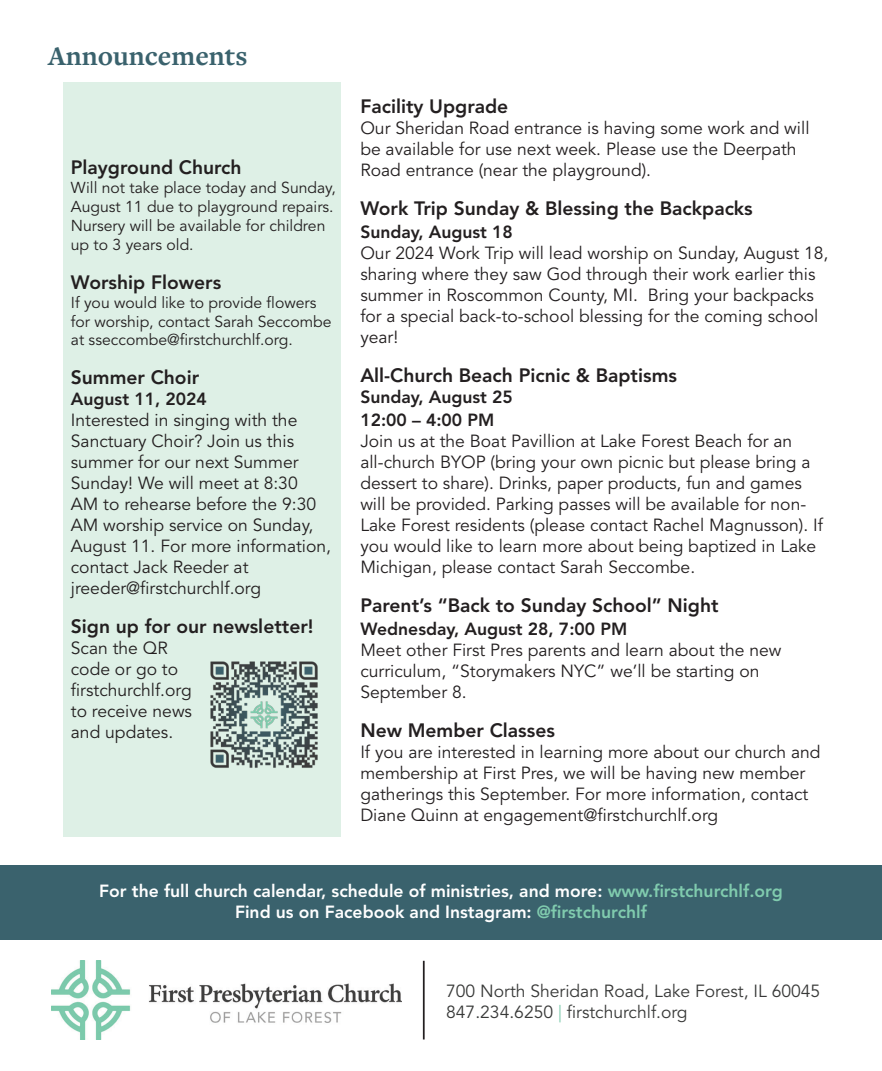
<style>
.page{position:relative;width:882px;height:1071px;background:#fff}
.page>*{position:absolute;margin:0;border:0;box-sizing:border-box;transform-origin:0 0}
.page_heading{font:700 28px "Freight Text Pro";color:#3a626d}
.Announcement_Heading{font:800 19.25px "Avenir LT Std";color:#231f20}
.Announcement_body{font:17.5px/21px "Avenir LT Std";color:#231f20}
.t1{font:800 17.5px/21px "Avenir LT Std";color:#fff;text-align:center}
.Announcement_Heading-2{font:800 17.5px "Avenir LT Std";color:#231f20}
.t2{font:17.5px/21px "Avenir LT Std";color:#383938}
.music_scripture_info{font:15.75px/18.9px "Avenir LT Std";color:#231f20}
.s1{color:#80cbae}
</style>
<div class="page">
<img style="left:51px;top:961px;width:350px;height:78px">
<hr style="left:423px;top:961px;width:2px;height:79px;background:#231f20">
<div style="left:0;top:865px;width:882px;height:75px;background:#3a626d"></div>
<div style="left:63px;top:82px;width:277px;height:755px;background:#def0e6"></div>
<img style="left:210px;top:661px;width:108px;height:107px">
<p class="page_heading" style="left:48px;top:37px;width:201px">Announcements</p>
<p class="Announcement_Heading" style="left:71px;top:156px;width:172px">Playground Church</p>
<p class="music_scripture_info" style="left:71px;top:179px;width:266px">Will not take place today and Sunday,<br>August 11 due to playground repairs.<br>Nursery will be available for children up to 3 years old.</p>
<p class="Announcement_Heading" style="left:71px;top:271px;width:152px">Worship Flowers</p>
<p class="music_scripture_info" style="left:71px;top:293px;width:262px">If you would like to provide flowers for worship, contact Sarah Seccombe at sseccombe@firstchurchlf.org.</p>
<p class="Announcement_Heading" style="left:71px;top:366px;width:130px">Summer Choir</p>
<p class="Announcement_Heading-2" style="left:71px;top:389px;width:138px">August 11, 2024</p>
<p class="Announcement_body" style="left:71px;top:410px;width:262px">Interested in singing with the<br>Sanctuary Choir? Join us this summer for our next Summer<br>Sunday! We will meet at 8:30<br>AM to rehearse before the 9:30<br>AM worship service on Sunday,<br>August 11. For more information, contact Jack Reeder at jreeder@firstchurchlf.org</p>
<p class="Announcement_Heading" style="left:71px;top:615px;width:244px">Sign up for our newsletter!</p>
<p class="Announcement_body" style="left:71px;top:638px;width:123px">Scan the QR code or go to firstchurchlf.org to receive news and updates.</p>
<p class="Announcement_Heading" style="left:360px;top:95px;width:150px">Facility Upgrade</p>
<p class="Announcement_body" style="left:360px;top:118px;width:451px">Our Sheridan Road entrance is having some work and will be available for use next week. Please use the Deerpath<br>Road entrance (near the playground).</p>
<p class="Announcement_Heading" style="left:360px;top:197px;width:394px">Work Trip Sunday &amp; Blessing the Backpacks</p>
<p class="Announcement_Heading-2" style="left:360px;top:222px;width:154px">Sunday, August 18</p>
<p class="Announcement_body" style="left:360px;top:243px;width:470px">Our 2024 Work Trip will lead worship on Sunday, August 18, sharing where they saw God through their work earlier this summer in Roscommon County, MI. Bring your backpacks for a special back-to-school blessing for the coming school year!</p>
<p class="Announcement_Heading" style="left:360px;top:364px;width:318px">All-Church Beach Picnic &amp; Baptisms</p>
<p class="Announcement_Heading-2" style="left:360px;top:386px;width:154px">Sunday, August 25</p>
<p class="Announcement_Heading-2" style="left:360px;top:410px;width:136px">12:00 – 4:00 PM</p>
<p class="Announcement_body" style="left:360px;top:431px;width:464px">Join us at the Boat Pavillion at Lake Forest Beach for an all-church BYOP (bring your own picnic but please bring a dessert to share). Drinks, paper products, fun and games will be provided. Parking passes will be available for non-Lake Forest residents (please contact Rachel Magnusson). If you would like to learn more about being baptized in Lake Michigan, please contact Sarah Seccombe.</p>
<p class="Announcement_Heading" style="left:360px;top:594px;width:360px">Parent’s “Back to Sunday School” Night</p>
<p class="Announcement_Heading-2" style="left:360px;top:618px;width:268px">Wednesday, August 28, 7:00 PM</p>
<p class="Announcement_body" style="left:360px;top:640px;width:423px">Meet other First Pres parents and learn about the new curriculum, “Storymakers NYC” we’ll be starting on<br>September 8.</p>
<p class="Announcement_Heading" style="left:360px;top:719px;width:196px">New Member Classes</p>
<p class="Announcement_body" style="left:360px;top:742px;width:462px">If you are interested in learning more about our church and membership at First Pres, we will be having new member gatherings this September. For more information, contact Diane Quinn at engagement@firstchurchlf.org</p>
<p class="t1" style="left:99px;top:880px;width:685px">For the full church calendar, schedule of ministries, and more: <span class="s1">www.firstchurchlf.org<br></span>Find us on Facebook and Instagram: <span class="s1">@firstchurchlf</span></p>
<p class="t2" style="left:446px;top:981px;width:376px">700 North Sheridan Road, Lake Forest, IL 60045<br>847.234.6250 <span class="s1">|</span> firstchurchlf.org</p>
</div>
